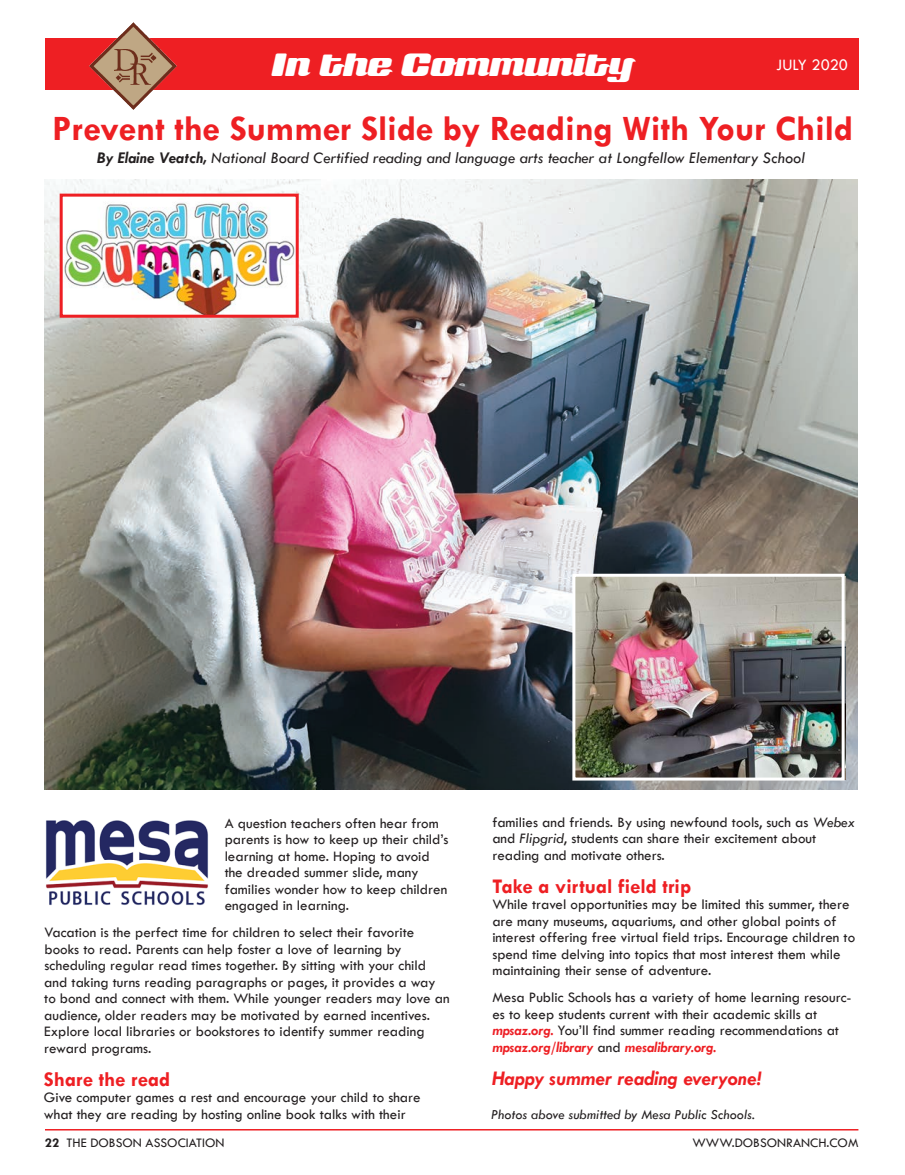
<style>
.page{position:relative;width:905px;height:1175px;background:#fff}
.page>*{position:absolute;margin:0;border:0;box-sizing:border-box;transform-origin:0 0}
.t1{font:500 37.5px "Sneakers Script";color:#fff}
.t2{font:700 36px "Tw Cen";color:#ee1f23}
.t3{font:700 21px "Tw Cen";color:#ee1f23}
.t4{font:italic 700 21px "Tw Cen";color:#ee1f23}
.t5{font:italic 16.5px "Tw Cen";color:#231f20}
.t6{font:16.5px "Tw Cen";color:#fff}
.t7{font:15px/16.5px "Tw Cen";color:#231f20}
.t8{font:italic 14.25px "Tw Cen";color:#231f20}
.t9{font:13.5px "Tw Cen";color:#231f20}
.s1{font-weight:700}
.s2{font-style:italic}
.s3{font-weight:700;font-style:italic;color:#ed1f26}
.s4{font-weight:700;font-style:italic;color:#ee1f23}
</style>
<div class="page">
<div style="left:45px;top:39px;width:813px;height:51px;background:#ee1f23"></div>
<img style="left:89px;top:23px;width:87px;height:86px">
<hr style="left:45px;top:1129px;width:813px;height:1px;background:#ee1f23">
<img style="left:44px;top:179px;width:813px;height:611px">
<img style="left:576px;top:576px;width:269px;height:203px">
<img style="left:46px;top:820px;width:162px;height:86px">
<img style="left:64px;top:198px;width:231px;height:116px">
<div style="left:572px;top:573px;width:272px;height:207px;border:3px solid #fff"></div>
<div style="left:60px;top:194px;width:239px;height:124px;border:3px solid #ee1f23"></div>
<p class="t1" style="left:271px;top:43px;width:362px">In the Community</p>
<p class="t6" style="left:776px;top:55px;width:73px">JULY 2020</p>
<p class="t2" style="left:53px;top:107px;width:802px">Prevent the Summer Slide by Reading With Your Child</p>
<p class="t5" style="left:97px;top:148px;width:709px"><span class="s1">By Elaine Veatch,</span> National Board Certified reading and language arts teacher at Longfellow Elementary School</p>
<p class="t7" style="left:225px;top:814px;width:225px">A question teachers often hear from parents is how to keep up their child’s learning at home. Hoping to avoid the dreaded summer slide, many families wonder how to keep children engaged in learning.</p>
<p class="t7" style="left:44px;top:924px;width:407px">Vacation is the perfect time for children to select their favorite books to read. Parents can help foster a love of learning by scheduling regular read times together. By sitting with your child and taking turns reading paragraphs or pages, it provides a way to bond and connect with them. While younger readers may love an audience, older readers may be motivated by earned incentives.<br>Explore local libraries or bookstores to identify summer reading reward programs.</p>
<p class="t3" style="left:44px;top:1066px;width:128px">Share the read</p>
<p class="t7" style="left:44px;top:1089px;width:378px">Give computer games a rest and encourage your child to share what they are reading by hosting online book talks with their</p>
<p class="t9" style="left:45px;top:1134px;width:181px"><span class="s1">22</span> THE DOBSON ASSOCIATION</p>
<p class="t7" style="left:492px;top:813px;width:364px">families and friends. By using newfound tools, such as <span class="s2">Webex </span>and <span class="s2">Flipgrid</span>, students can share their excitement about reading and motivate others.</p>
<p class="t3" style="left:492px;top:873px;width:200px">Take a virtual field trip</p>
<p class="t7" style="left:492px;top:896px;width:364px">While travel opportunities may be limited this summer, there are many museums, aquariums, and other global points of interest offering free virtual field trips. Encourage children to spend time delving into topics that most interest them while maintaining their sense of adventure.</p>
<p class="t7" style="left:492px;top:989px;width:360px">Mesa Public Schools has a variety of home learning resourc&shy;es to keep students current with their academic skills at <span class="s3">mpsaz.org.</span> You’ll find summer reading recommendations at <span class="s4">mpsaz.org/library</span> and <span class="s4">mesalibrary.org.</span></p>
<p class="t4" style="left:492px;top:1065px;width:270px">Happy summer reading everyone!</p>
<p class="t8" style="left:491px;top:1105px;width:265px">Photos above submitted by Mesa Public Schools.</p>
<p class="t9" style="left:692px;top:1134px;width:167px">WWW.DOBSONRANCH.COM</p>
</div>
